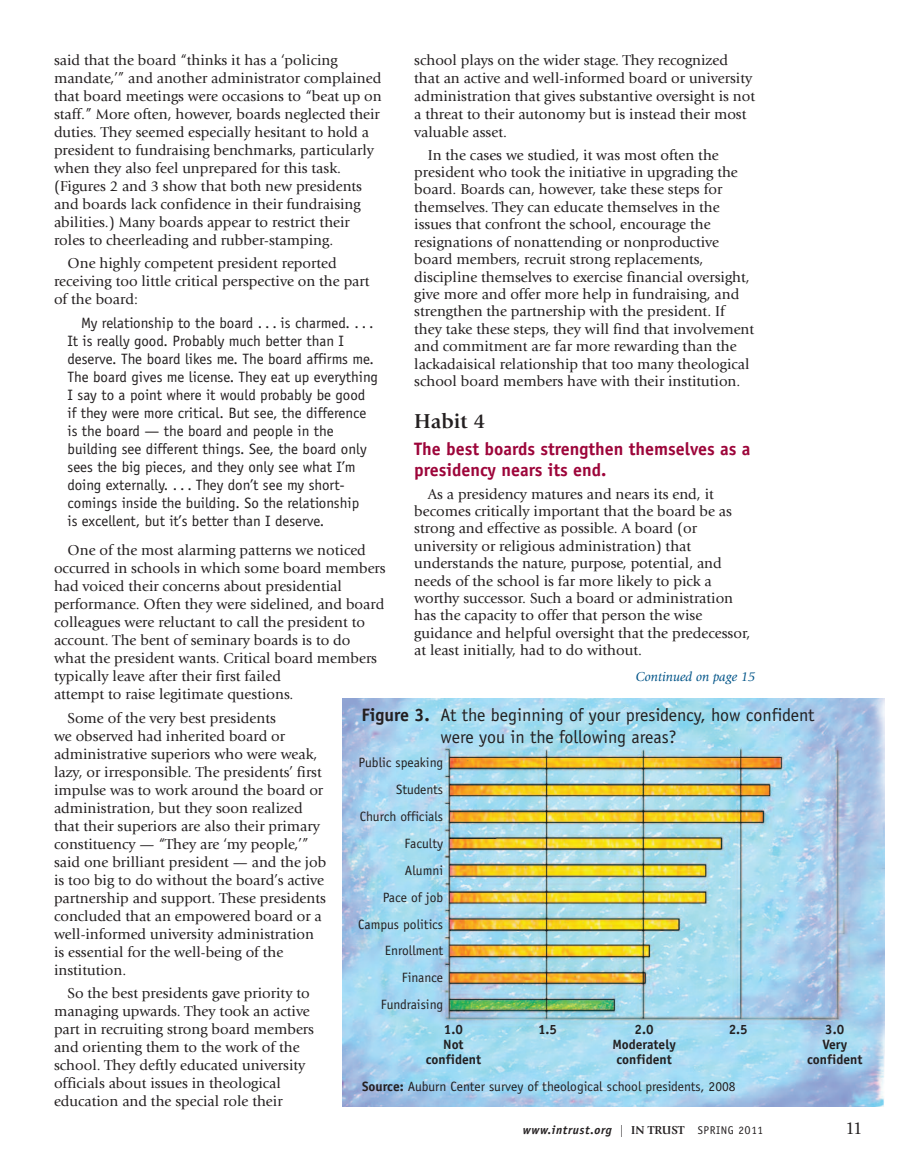
<style>
.page{position:relative;width:905px;height:1175px;background:#fff}
.page>*{position:absolute;margin:0;border:0;box-sizing:border-box;transform-origin:0 0}
.t1{font:700 21px "Giovanni";color:#231f20}
.t2{font:18px/21.6px "Officina Sans";color:#231f20}
.t3{font:700 18px/21px "Officina Sans";color:#9d053a}
.t4{font:18px "Giovanni";color:#231f20}
.t5{font:15px/18px "Giovanni";color:#231f20}
.t6{font:15px/18px "Officina Sans";color:#231f20}
.t7{font:13.5px/26.8px "Officina Sans";color:#231f20;text-align:right}
.t8{font:700 13.5px/15px "Officina Sans";color:#231f20;text-align:center}
.t9{font:italic 13.5px "Giovanni";color:#005488}
.t10{font:italic 700 12px "Officina Sans";letter-spacing:.05em;color:#231f20}
.s1{font-weight:700}
.s2{font-family:"Giovanni";font-weight:400;font-style:normal}
.s3{font-family:"Giovanni";font-style:normal}
.s4{font-weight:400;font-style:normal;font-size:11.25px}
</style>
<div class="page">
<img style="left:342px;top:699px;width:542px;height:407px">
<p class="t5" style="left:54px;top:52px;width:329px">said that the board “thinks it has a ‘policing mandate,’” and another administrator complained that board meetings were occasions to “beat up on staff.” More often, however, boards neglected their duties. They seemed especially hesitant to hold a president to fundraising benchmarks, particularly when they also feel unprepared for this task. (Figures 2 and 3 show that both new presidents and boards lack confidence in their fundraising abilities.) Many boards appear to restrict their roles to cheerleading and rubber-stamping.</p>
<p class="t5" style="left:54px;top:255px;width:317px;text-indent:14px">One highly competent president reported receiving too little critical perspective on the part of the board:</p>
<p class="t6" style="left:67px;top:315px;width:312px;text-indent:14px">My relationship to the board . . . is charmed. . . .<br>It is really good. Probably much better than I deserve. The board likes me. The board affirms me.<br>The board gives me license. They eat up everything I say to a point where it would probably be good<br>if they were more critical. But see, the difference is the board — the board and people in the building see different things. See, the board only sees the big pieces, and they only see what I’m doing externally. . . . They don’t see my short&shy;comings inside the building. So the relationship<br>is excellent, but it’s better than I deserve.</p>
<p class="t5" style="left:54px;top:542px;width:333px;text-indent:14px">One of the most alarming patterns we noticed occurred in schools in which some board members had voiced their concerns about presidential performance. Often they were sidelined, and board colleagues were reluctant to call the president to account. The bent of seminary boards is to do what the president wants. Critical board members typically leave after their first failed<br>attempt to raise legitimate questions.</p>
<p class="t5" style="left:54px;top:710px;width:274px;text-indent:14px">Some of the very best presidents<br>we observed had inherited board or administrative superiors who were weak, lazy, or irresponsible. The presidents’ first impulse was to work around the board or administration, but they soon realized that their superiors are also their primary constituency — “They are ‘my people,’” said one brilliant president — and the job is too big to do without the board’s active partnership and support. These presidents concluded that an empowered board or a well-informed university administration is essential for the well-being of the institution.</p>
<p class="t5" style="left:54px;top:985px;width:261px;text-indent:14px">So the best presidents gave priority to managing upwards. They took an active part in recruiting strong board members and orienting them to the work of the school. They deftly educated university officials about issues in theological education and the special role their</p>
<p class="t5" style="left:414px;top:52px;width:342px">school plays on the wider stage. They recognized that an active and well-informed board or university administration that gives substantive oversight is not a threat to their autonomy but is instead their most valuable asset.</p>
<p class="t5" style="left:414px;top:147px;width:341px;line-height:17.4px;text-indent:13px">In the cases we studied, it was most often the president who took the initiative in upgrading the board. Boards can, however, take these steps for themselves. They can educate themselves in the issues that confront the school, encourage the resignations of nonattending or nonproductive board members, recruit strong replacements, discipline themselves to exercise financial oversight, give more and offer more help in fundraising, and strengthen the partnership with the president. If they take these steps, they will find that involvement and commitment are far more rewarding than the lackadaisical relationship that too many theological school board members have with their institution.</p>
<h1 class="t1" style="left:414px;top:413px;width:72px">Habit 4</h1>
<p class="t3" style="left:414px;top:439px;width:338px">The best boards strengthen themselves as a presidency nears its end.</p>
<p class="t5" style="left:414px;top:486px;width:337px;line-height:17.4px;text-indent:13px">As a presidency matures and nears its end, it becomes critically important that the board be as strong and effective as possible. A board (or university or religious administration) that understands the nature, purpose, potential, and needs of the school is far more likely to pick a worthy successor. Such a board or administration has the capacity to offer that person the wise guidance and helpful oversight that the predecessor, at least initially, had to do without.</p>
<p class="t9" style="left:635px;top:671px;width:121px">Continued on page 15</p>
<p class="t2" style="left:440px;top:705px;width:375px;text-indent:-79px"><span class="s1">Figure 3.</span> At the beginning of your presidency, how confident were you in the following areas?</p>
<p class="t7" style="left:358px;top:750px;width:86px">Public speaking<br>Students<br>Church officials<br>Faculty<br>Alumni<br>Pace of job<br>Campus politics<br>Enrollment<br>Finance<br>Fundraising</p>
<p class="t8" style="left:426px;top:1022px;width:57px">1.0<br>Not confident</p>
<p class="t8" style="left:538px;top:1022px;width:20px">1.5</p>
<p class="t8" style="left:612px;top:1022px;width:65px">2.0<br>Moderately confident</p>
<p class="t8" style="left:728px;top:1022px;width:20px">2.5</p>
<p class="t8" style="left:807px;top:1022px;width:57px">3.0<br>Very confident</p>
<p class="t7" style="left:362px;top:1074px;width:375px"><span class="s1">Source:</span> Auburn Center survey of theological school presidents, 2008</p>
<p class="t10" style="left:523px;top:1125px;width:242px">www.intrust.org <span class="s2">|</span> <span class="s3">IN TRUST</span> <span class="s4">SPRING 2O11</span></p>
<p class="t4" style="left:845px;top:1120px;width:19px">11</p>
</div>
